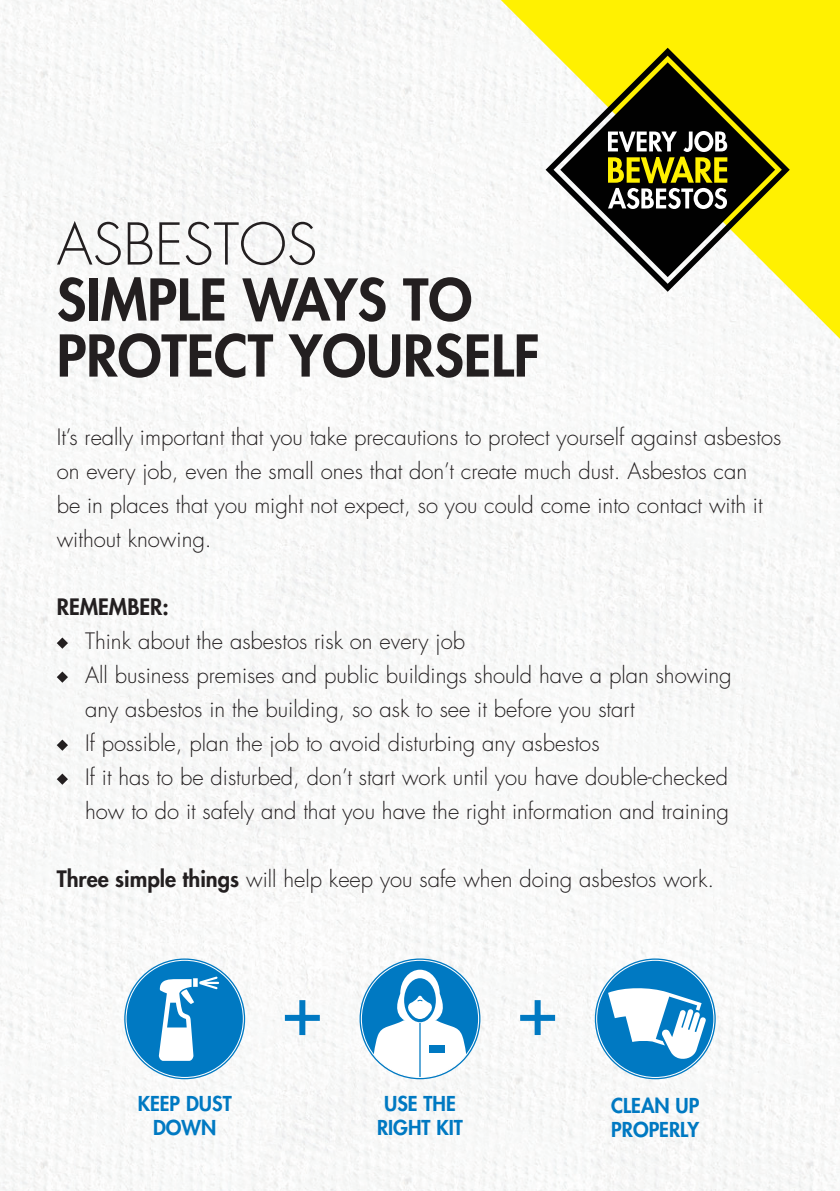
<style>
.page{position:relative;width:840px;height:1191px;background:#fff}
.page>*{position:absolute;margin:0;border:0;box-sizing:border-box;transform-origin:0 0}
.t1{font:800 56px/56px "Futura Std";color:#231f20}
.t2{font:300 56px "Futura Std";color:#231f20}
.t3{font:300 22px/34px "Futura Std";color:#231f20}
.t4{font:800 22px "Futura Std";color:#231f20}
.t5{font:800 20px/24px "Futura Std";color:#0079c2;text-align:center}
.s1{font-weight:800}
</style>
<div class="page">
<img style="left:0;top:0;width:839px;height:1191px">
<svg style="left:57px;top:637px;width:11px;height:11px"></svg>
<svg style="left:57px;top:671px;width:11px;height:11px"></svg>
<svg style="left:57px;top:739px;width:11px;height:11px"></svg>
<svg style="left:57px;top:773px;width:11px;height:11px"></svg>
<svg style="left:594px;top:958px;width:121px;height:121px;background:#1c87c8"></svg>
<svg style="left:607px;top:986px;width:99px;height:74px"></svg>
<svg style="left:359px;top:958px;width:121px;height:121px;background:#298ecb"></svg>
<svg style="left:372px;top:969px;width:95px;height:108px"></svg>
<div style="left:124px;top:958px;width:121px;height:121px;background:#0079c2;border-radius:50%"></div>
<svg style="left:159px;top:976px;width:60px;height:84px"></svg>
<div style="left:299px;top:1000px;width:6px;height:35px;background:#0079c2"></div>
<div style="left:285px;top:1014px;width:34px;height:6px;background:#0079c2"></div>
<div style="left:534px;top:1000px;width:6px;height:35px;background:#0079c2"></div>
<div style="left:520px;top:1014px;width:34px;height:6px;background:#0079c2"></div>
<svg style="left:500px;top:0;width:339px;height:339px;fill:#fff101"></svg>
<svg style="left:545px;top:48px;width:244px;height:244px"></svg>
<svg style="left:607px;top:131px;width:120px;height:78px"></svg>
<h1 class="t2" style="left:57px;top:210px;width:262px">ASBESTOS</h1>
<h1 class="t1" style="left:57px;top:272px;width:484px">SIMPLE WAYS TO<br>PROTECT YOURSELF</h1>
<p class="t3" style="left:57px;top:420px;width:725px">It’s really important that you take precautions to protect yourself against asbestos on every job, even the small ones that don’t create much dust. Asbestos can<br>be in places that you might not expect, so you could come into contact with it without knowing.</p>
<p class="t4" style="left:57px;top:592px;width:114px">REMEMBER:</p>
<p class="t3" style="left:85px;top:624px;width:647px">Think about the asbestos risk on every job<br>All business premises and public buildings should have a plan showing any asbestos in the building, so ask to see it before you start<br>If possible, plan the job to avoid disturbing any asbestos<br>If it has to be disturbed, don’t start work until you have double-checked how to do it safely and that you have the right information and training</p>
<p class="t3" style="left:57px;top:862px;width:658px"><span class="s1">Three simple things</span> will help keep you safe when doing asbestos work.</p>
<p class="t5" style="left:138px;top:1091px;width:95px">KEEP DUST<br>DOWN</p>
<p class="t5" style="left:377px;top:1091px;width:87px">USE THE<br>RIGHT KIT</p>
<p class="t5" style="left:611px;top:1093px;width:90px;text-align:left">CLEAN UP<br>PROPERLY</p>
</div>
